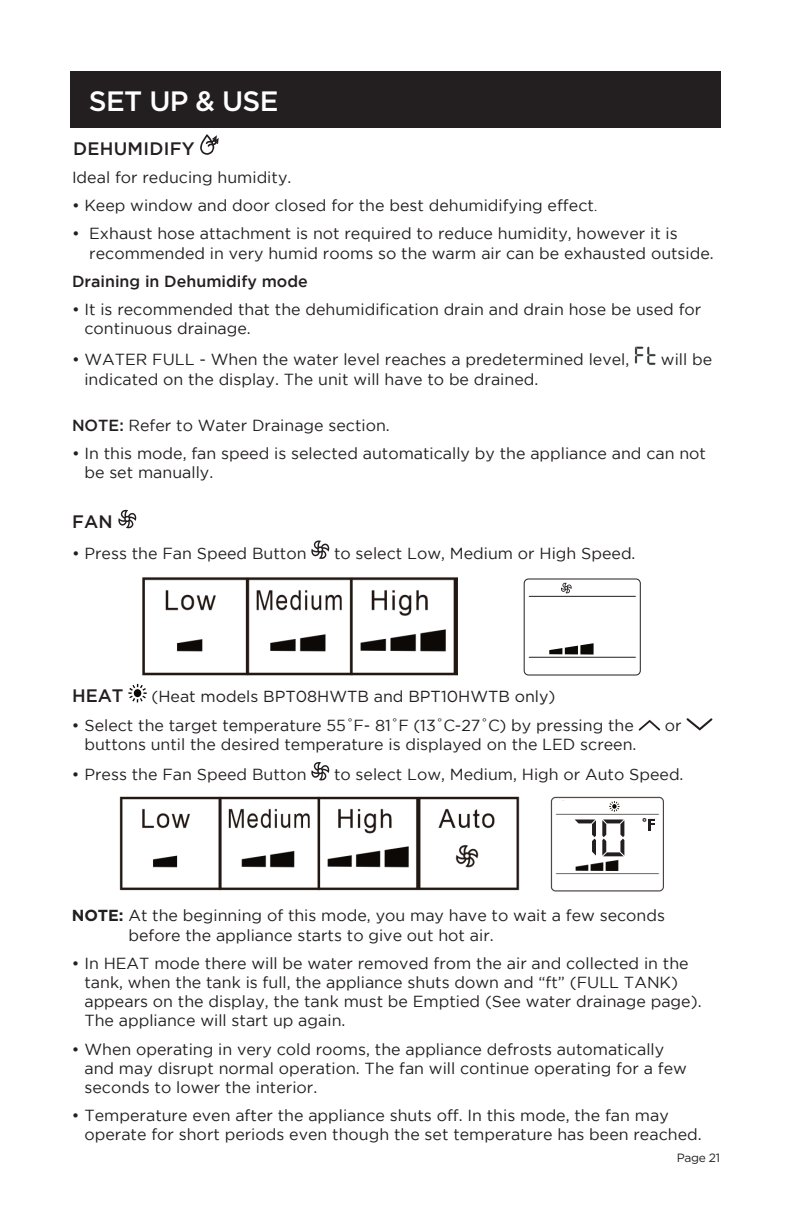
<style>
.page{position:relative;width:792px;height:1224px;background:#fff}
.page>*{position:absolute;margin:0;border:0;box-sizing:border-box;transform-origin:0 0}
.t1{font:500 28px "Gotham";letter-spacing:-.025em;color:#fff}
.t2{font:500 18px "Gotham";letter-spacing:.015em;color:#231f20}
.t3{font:16px/19.2px "Gotham";color:#231f20}
.t4{font:16px "Gotham";color:#231f20}
.t5{font:500 16px "Gotham";color:#231f20}
.t6{font:12px "Gotham";letter-spacing:-.025em;color:#231f20}
.s1{font-family:"Adobe Song Std";font-weight:300}
.s2{font-weight:500}
.s3{font-weight:700}
</style>
<div class="page">
<svg style="left:200px;top:134px;width:19px;height:21px"></svg>
<img style="left:634px;top:346px;width:22px;height:19px">
<svg style="left:118px;top:510px;width:18px;height:18px"></svg>
<svg style="left:311px;top:540px;width:18px;height:19px"></svg>
<svg style="left:128px;top:684px;width:19px;height:18px"></svg>
<svg style="left:639px;top:720px;width:21px;height:11px"></svg>
<svg style="left:686px;top:718px;width:27px;height:13px"></svg>
<svg style="left:311px;top:762px;width:18px;height:19px"></svg>
<img style="left:142px;top:577px;width:315px;height:99px">
<div style="left:524px;top:579px;width:117px;height:97px;border:1px solid #231d20;border-radius:4px"></div>
<hr style="left:529px;top:596px;width:106px;height:1px;background:#231d20">
<hr style="left:529px;top:657px;width:106px;height:1px;background:#231d20">
<svg style="left:549px;top:643px;width:45px;height:12px"></svg>
<svg style="left:561px;top:583px;width:11px;height:10px"></svg>
<img style="left:119px;top:796px;width:401px;height:95px">
<img style="left:550px;top:796px;width:114px;height:96px">
<div style="left:574px;top:817px;width:68px;height:41px;background:#fff"></div>
<svg style="left:575px;top:819px;width:49px;height:37px"></svg>
<svg style="left:609px;top:801px;width:11px;height:11px"></svg>
<div style="left:557px;top:801px;width:17px;height:12px;background:#fff"></div>
<div style="left:647px;top:819px;width:11px;height:14px;background:#fff"></div>
<svg style="left:648px;top:819px;width:7px;height:11px"></svg>
<div style="left:71px;top:71px;width:650px;height:57px;background:#231f20"></div>
<h1 class="t1" style="left:89px;top:83px;width:191px">SET UP &amp; USE</h1>
<p class="t2" style="left:73px;top:138px;width:123px">DEHUMIDIFY</p>
<p class="t3" style="left:72px;top:168px;width:221px">Ideal for reducing humidity.</p>
<p class="t3" style="left:72px;top:196px;width:527px">• Keep window and door closed for the best dehumidifying effect<span class="s1">.</span></p>
<p class="t3" style="left:89px;top:224px;width:626px;text-indent:-17px">• Exhaust hose attachment is not required to reduce humidity, however it is recommended in very humid rooms so the warm air can be exhausted outside.</p>
<p class="t5" style="left:72px;top:272px;width:237px">Draining in Dehumidify mode</p>
<p class="t3" style="left:84px;top:299px;width:618px;text-indent:-12px">• It is recommended that the dehumidification drain and drain hose be used for continuous drainage.</p>
<p class="t3" style="left:72px;top:350px;width:559px">• WATER FULL - When the water level reaches a predetermined level,</p>
<p class="t3" style="left:661px;top:350px;width:53px">will be</p>
<p class="t3" style="left:84px;top:369px;width:455px">indicated on the display. The unit will have to be drained.</p>
<p class="t3" style="left:72px;top:415px;width:319px"><span class="s2">NOTE:</span> Refer to Water Drainage section.</p>
<p class="t3" style="left:84px;top:444px;width:623px;text-indent:-12px">• In this mode, fan speed is selected automatically by the appliance and can not be set manually.</p>
<p class="t2" style="left:72px;top:512px;width:42px">FAN</p>
<p class="t3" style="left:72px;top:543px;width:236px">• Press the Fan Speed Button</p>
<p class="t3" style="left:334px;top:543px;width:303px">to select Low, Medium or High Speed.</p>
<p class="t2" style="left:72px;top:686px;width:53px">HEAT</p>
<p class="t4" style="left:151px;top:686px;width:406px">(Heat models BPT08HWTB and BPT10HWTB only)</p>
<p class="t3" style="left:72px;top:715px;width:563px">• Select the target temperature 55˚F- 81˚F (13˚C-27˚C) by pressing the</p>
<p class="t3" style="left:665px;top:715px;width:18px">or</p>
<p class="t3" style="left:84px;top:734px;width:554px">buttons until the desired temperature is displayed on the LED screen.</p>
<p class="t3" style="left:72px;top:765px;width:236px">• Press the Fan Speed Button</p>
<p class="t3" style="left:334px;top:765px;width:351px">to select Low, Medium, High or Auto Speed.</p>
<p class="t3" style="left:128px;top:906px;width:538px;text-indent:-56px"><span class="s3">NOTE:</span> At the beginning of this mode, you may have to wait a few seconds before the appliance starts to give out hot air.</p>
<p class="t3" style="left:84px;top:953px;width:619px;text-indent:-12px">• In HEAT mode there will be water removed from the air and collected in the tank, when the tank is full, the appliance shuts down and “ft” (FULL TANK) appears on the display, the tank must be Emptied (See water drainage page).<br>The appliance will start up again.</p>
<p class="t3" style="left:84px;top:1039px;width:604px;text-indent:-12px">• When operating in very cold rooms, the appliance defrosts automatically and may disrupt normal operation. The fan will continue operating for a few seconds to lower the interior.</p>
<p class="t3" style="left:84px;top:1106px;width:619px;text-indent:-12px">• Temperature even after the appliance shuts off. In this mode, the fan may operate for short periods even though the set temperature has been reached.</p>
<p class="t6" style="left:677px;top:1150px;width:45px">Page 21</p>
</div>
